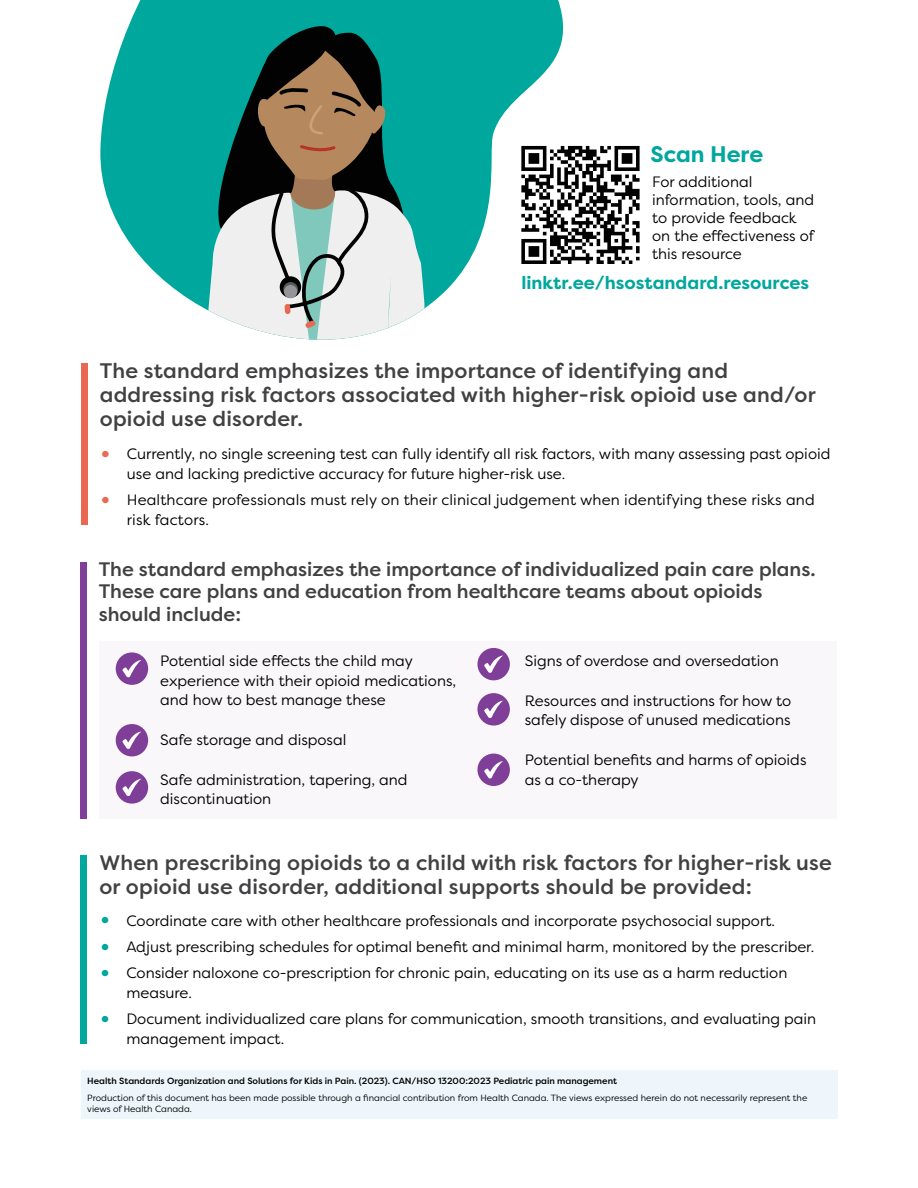
<style>
.page{position:relative;width:918px;height:1188px;background:#fff}
.page>*{position:absolute;margin:0;border:0;box-sizing:border-box;transform-origin:0 0}
.t1{font:700 22.5px "Filson Pro";letter-spacing:-.005em;color:#00a79d}
.t2{font:500 21px/24px "Filson Pro";letter-spacing:.01em;color:#414042}
.t3{font:500 19.5px/22.5px "Filson Pro";color:#414042}
.t4{font:700 18px "Filson Pro";color:#00a79d}
.t5{font:15px/19.5px "Filson Pro";color:#000}
.t6{font:9px/10.8px "Filson Pro";color:#000}
.t7{font:500 9px "Filson Pro";color:#000}
.s1{font-size:28.5px;color:#eb6952}
.s2{font-size:28.5px;color:#00a79d}
</style>
<div class="page">
<div style="left:81px;top:855px;width:6px;height:189px;background:#00a79d"></div>
<div style="left:100px;top:641px;width:737px;height:178px;background:#faf7fb"></div>
<div style="left:116px;top:652px;width:32px;height:33px;background:#7f3f98;border-radius:50%"></div>
<svg style="left:122px;top:660px;width:19px;height:18px"></svg>
<div style="left:116px;top:724px;width:32px;height:32px;background:#7f3f98;border-radius:50%"></div>
<svg style="left:122px;top:732px;width:19px;height:17px"></svg>
<div style="left:116px;top:771px;width:32px;height:33px;background:#7f3f98;border-radius:50%"></div>
<svg style="left:122px;top:779px;width:19px;height:17px"></svg>
<div style="left:477px;top:648px;width:33px;height:32px;background:#7f3f98;border-radius:50%"></div>
<svg style="left:484px;top:655px;width:19px;height:18px"></svg>
<div style="left:477px;top:754px;width:33px;height:32px;background:#7f3f98;border-radius:50%"></div>
<svg style="left:484px;top:761px;width:19px;height:18px"></svg>
<div style="left:477px;top:693px;width:33px;height:33px;background:#7f3f98;border-radius:50%"></div>
<svg style="left:484px;top:701px;width:19px;height:17px"></svg>
<div style="left:81px;top:562px;width:6px;height:257px;background:#7f3f98"></div>
<div style="left:81px;top:1070px;width:756px;height:49px;background:#eef6fb"></div>
<svg style="left:576px;top:146px;width:64px;height:118px"></svg>
<svg style="left:100px;top:0;width:476px;height:306px;fill:#00a79d"></svg>
<svg style="left:200px;top:189px;width:228px;height:129px;fill:#00a79d"></svg>
<svg style="left:208px;top:24px;width:202px;height:316px"></svg>
<div style="left:81px;top:363px;width:7px;height:162px;background:#ea6852"></div>
<h1 class="t1" style="left:651px;top:140px;width:114px">Scan Here</h1>
<p class="t5" style="left:652px;top:172px;width:164px;line-height:18px">For additional information, tools, and to provide feedback on the effectiveness of this resource</p>
<p class="t4" style="left:521px;top:271px;width:289px">linktr.ee/hsostandard.resources</p>
<h2 class="t2" style="left:100px;top:358px;width:717px">The standard emphasizes the importance of identifying and addressing risk factors associated with higher-risk opioid use and/or opioid use disorder.</h2>
<p class="t5" style="left:127px;top:444px;width:705px;text-indent:-27px"><span class="s1">•</span> Currently, no single screening test can fully identify all risk factors, with many assessing past opioid use and lacking predictive accuracy for future higher-risk use.</p>
<p class="t5" style="left:127px;top:490px;width:689px;text-indent:-27px"><span class="s1">•</span> Healthcare professionals must rely on their clinical judgement when identifying these risks and risk factors.</p>
<h3 class="t3" style="left:99px;top:557px;width:719px">The standard emphasizes the importance of individualized pain care plans.<br>These care plans and education from healthcare teams about opioids should include:</h3>
<p class="t5" style="left:160px;top:651px;width:298px;text-indent:-34px"><span class="s2">•</span> Potential side effects the child may experience with their opioid medications, and how to best manage these</p>
<p class="t5" style="left:127px;top:730px;width:221px"><span class="s2">•</span> Safe storage and disposal</p>
<p class="t5" style="left:160px;top:769px;width:249px;text-indent:-34px"><span class="s2">•</span> Safe administration, tapering, and discontinuation</p>
<p class="t5" style="left:491px;top:651px;width:289px"><span class="s2">•</span> Signs of overdose and oversedation</p>
<p class="t5" style="left:491px;top:691px;width:302px;text-align:right"><span class="s2">•</span> Resources and instructions for how to safely dispose of unused medications</p>
<p class="t5" style="left:525px;top:750px;width:283px;text-indent:-34px"><span class="s2">•</span> Potential benefits and harms of opioids as a co-therapy</p>
<h2 class="t2" style="left:99px;top:850px;width:734px">When prescribing opioids to a child with risk factors for higher-risk use or opioid use disorder, additional supports should be provided:</h2>
<p class="t5" style="left:99px;top:910px;width:677px"><span class="s2">•</span> Coordinate care with other healthcare professionals and incorporate psychosocial support.</p>
<p class="t5" style="left:99px;top:937px;width:716px"><span class="s2">•</span> Adjust prescribing schedules for optimal benefit and minimal harm, monitored by the prescriber.</p>
<p class="t5" style="left:126px;top:963px;width:663px;text-indent:-27px"><span class="s2">•</span> Consider naloxone co-prescription for chronic pain, educating on its use as a harm reduction measure.</p>
<p class="t5" style="left:126px;top:1009px;width:691px;text-indent:-27px"><span class="s2">•</span> Document individualized care plans for communication, smooth transitions, and evaluating pain management impact.</p>
<p class="t7" style="left:87px;top:1074px;width:531px">Health Standards Organization and Solutions for Kids in Pain. (2023). CAN/HSO 13200:2023 Pediatric pain management</p>
<p class="t6" style="left:87px;top:1092px;width:722px">Production of this document has been made possible through a financial contribution from Health Canada. The views expressed herein do not necessarily represent the views of Health Canada.</p>
</div>
